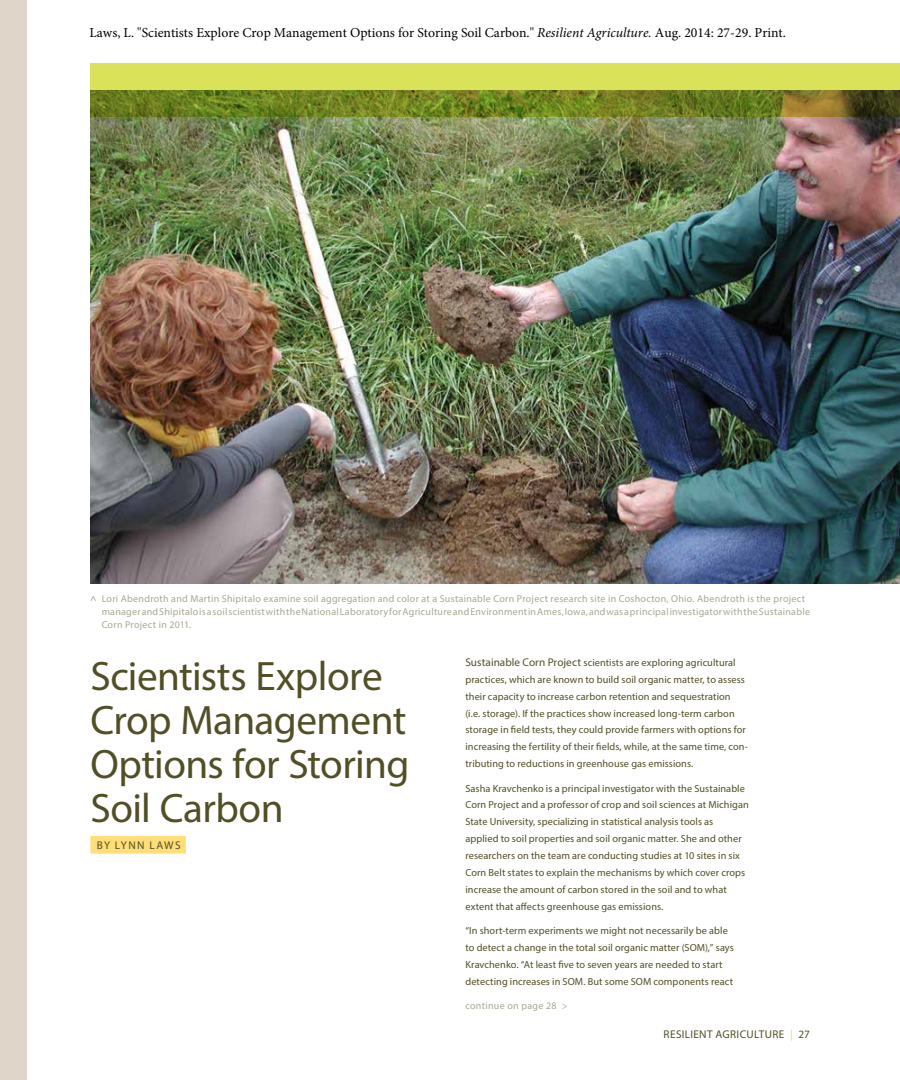
<style>
.page{position:relative;width:900px;height:1080px;background:#fff}
.page>*{position:absolute;margin:0;border:0;box-sizing:border-box;transform-origin:0 0}
.t1{font:41.25px/43.8px "Myriad Pro";letter-spacing:-.015em;color:#524f26}
.t2{font:13.75px "Minion Pro";color:#000}
.t3{font:11.25px "Myriad Pro";letter-spacing:.035em;color:#524f26}
.t4{font:11.25px "Myriad Pro";letter-spacing:.12em;color:#524f26}
.t5{font:10.25px/16.9px "Myriad Pro";letter-spacing:.005em;color:#524f26}
.t6{font:10px/13.1px "Myriad Pro";letter-spacing:.025em;color:#a8a793}
.s1{font-style:italic}
.s2{font-size:11.25px}
.s3{color:#dae25a}
</style>
<div class="page">
<img style="left:90px;top:117px;width:810px;height:466px">
<div style="left:90px;top:836px;width:96px;height:18px;background:#fd7"></div>
<svg style="left:90px;top:596px;width:6px;height:5px"></svg>
<svg style="left:90px;top:63px;width:810px;height:54px;background:#a3ae3d"></svg>
<div style="left:0;top:0;width:28px;height:1080px;background:#dfd5c8"></div>
<h2 class="t2" style="left:90px;top:24px;width:698px">Laws, L. "Scientists Explore Crop Management Options for Storing Soil Carbon." <span class="s1">Resilient Agriculture.</span> Aug. 2014: 27-29. Print.</h2>
<p class="t6" style="left:102px;top:592px;width:710px">Lori Abendroth and Martin Shipitalo examine soil aggregation and color at a Sustainable Corn Project research site in Coshocton, Ohio. Abendroth is the project manager and Shipitalo is a soil scientist with the National Laboratory for Agriculture and Environment in Ames, Iowa, and was a principal investigator with the Sustainable<br>Corn Project in 2011.</p>
<h1 class="t1" style="left:90px;top:654px;width:321px">Scientists Explore<br>Crop Management<br>Options for Storing<br>Soil Carbon</h1>
<p class="t4" style="left:97px;top:838px;width:85px">BY LYNN LAWS</p>
<p class="t5" style="left:465px;top:654px;width:284px"><span class="s2">Sustainable Corn Project</span> scientists are exploring agricultural practices, which are known to build soil organic matter, to assess their capacity to increase carbon retention and sequestration (i.e. storage). If the practices show increased long-term carbon storage in field tests, they could provide farmers with options for increasing the fertility of their fields, while, at the same time, con&shy;tributing to reductions in greenhouse gas emissions.</p>
<p class="t5" style="left:465px;top:780px;width:285px">Sasha Kravchenko is a principal investigator with the Sustainable Corn Project and a professor of crop and soil sciences at Michigan State University, specializing in statistical analysis tools as applied to soil properties and soil organic matter. She and other researchers on the team are conducting studies at 10 sites in six Corn Belt states to explain the mechanisms by which cover crops increase the amount of carbon stored in the soil and to what extent that affects greenhouse gas emissions.</p>
<p class="t5" style="left:465px;top:922px;width:270px">“In short-term experiments we might not necessarily be able to detect a change in the total soil organic matter (SOM),” says Kravchenko. “At least five to seven years are needed to start detecting increases in SOM. But some SOM components react</p>
<p class="t6" style="left:465px;top:999px;width:104px">continue on page 28 &gt;</p>
<p class="t3" style="left:664px;top:1028px;width:148px">RESILIENT AGRICULTURE <span class="s3">|</span> 27</p>
</div>
